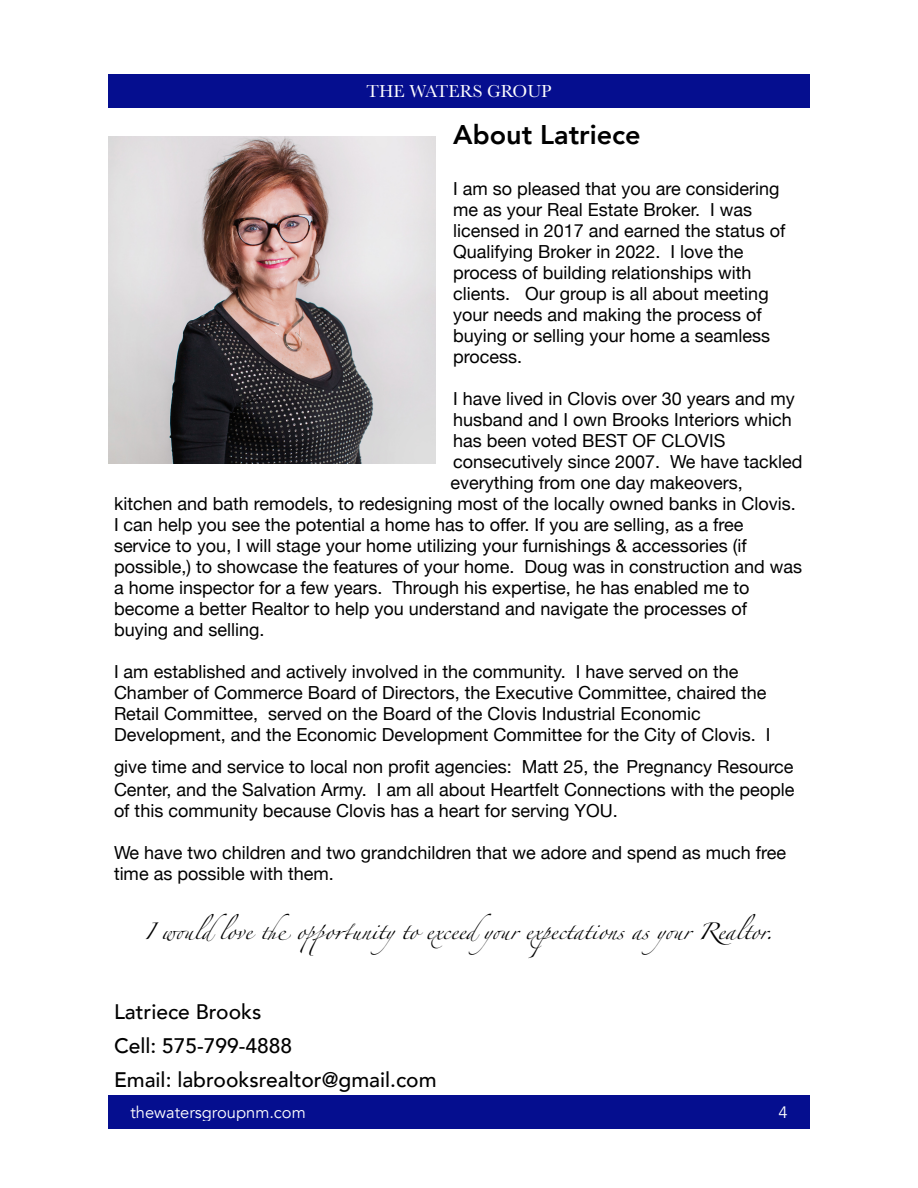
<style>
.page{position:relative;width:918px;height:1188px;background:#fff}
.page>*{position:absolute;margin:0;border:0;box-sizing:border-box;transform-origin:0 0}
.t1{font:800 27px "Avenir";color:#000}
.t2{font:500 21px/34.2px "Avenir";color:#000}
.t3{font:18px/21px "Helvetica Neue";color:#000}
.t4{font:18px "Baskerville";color:#fff}
.t5{font:16.5px "Avenir";color:#fff}
.t6{font:15px "Zapfino";color:#000}
</style>
<div class="page">
<div style="left:108px;top:75px;width:702px;height:33px;background:#050e8f"></div>
<div style="left:108px;top:1095px;width:702px;height:34px;background:#050e8f"></div>
<img style="left:108px;top:136px;width:327px;height:327px">
<p class="t4" style="left:367px;top:81px;width:186px">THE WATERS GROUP</p>
<h1 class="t1" style="left:453px;top:117px;width:189px">About Latriece</h1>
<p class="t3" style="left:453px;top:178px;width:334px">I am so pleased that you are considering me as your Real Estate Broker. I was licensed in 2017 and earned the status of Qualifying Broker in 2022. I love the process of building relationships with clients. Our group is all about meeting your needs and making the process of buying or selling your home a seamless process.</p>
<p class="t3" style="left:453px;top:388px;width:343px">I have lived in Clovis over 30 years and my</p>
<p class="t3" style="left:453px;top:409px;width:340px">husband and I own Brooks Interiors which</p>
<p class="t3" style="left:453px;top:430px;width:274px">has been voted BEST OF CLOVIS</p>
<p class="t3" style="left:453px;top:451px;width:351px">consecutively since 2007. We have tackled</p>
<p class="t3" style="left:450px;top:472px;width:294px">everything from one day makeovers,</p>
<p class="t3" style="left:114px;top:493px;width:683px">kitchen and bath remodels, to redesigning most of the locally owned banks in Clovis.</p>
<p class="t3" style="left:114px;top:514px;width:631px">I can help you see the potential a home has to offer. If you are selling, as a free</p>
<p class="t3" style="left:114px;top:535px;width:634px">service to you, I will stage your home utilizing your furnishings &amp; accessories (if</p>
<p class="t3" style="left:114px;top:556px;width:690px">possible,) to showcase the features of your home. Doug was in construction and was</p>
<p class="t3" style="left:114px;top:577px;width:637px">a home inspector for a few years. Through his expertise, he has enabled me to</p>
<p class="t3" style="left:114px;top:598px;width:635px">become a better Realtor to help you understand and navigate the processes of</p>
<p class="t3" style="left:114px;top:619px;width:152px">buying and selling.</p>
<p class="t3" style="left:114px;top:661px;width:658px">I am established and actively involved in the community. I have served on the Chamber of Commerce Board of Directors, the Executive Committee, chaired the Retail Committee, served on the Board of the Clovis Industrial Economic Development, and the Economic Development Committee for the City of Clovis. I</p>
<p class="t3" style="left:114px;top:755px;width:682px;line-height:23.4px">give time and service to local non profit agencies: Matt 25, the Pregnancy Resource<br>Center, and the Salvation Army. I am all about Heartfelt Connections with the people</p>
<p class="t3" style="left:114px;top:800px;width:505px">of this community because Clovis has a heart for serving YOU.</p>
<p class="t3" style="left:114px;top:842px;width:674px">We have two children and two grandchildren that we adore and spend as much free time as possible with them.</p>
<p class="t6" style="left:145px;top:925px;width:630px">I w!ldlove " o#o$unityto exceedy!r expectations as y!r Realtor.</p>
<p class="t2" style="left:114px;top:995px;width:324px">Latriece Brooks<br>Cell: 575-799-4888<br>Email: labrooksrealtor@gmail.com</p>
<p class="t5" style="left:130px;top:1101px;width:177px">thewatersgroupnm.com</p>
<p class="t5" style="left:778px;top:1101px;width:11px">4</p>
</div>
